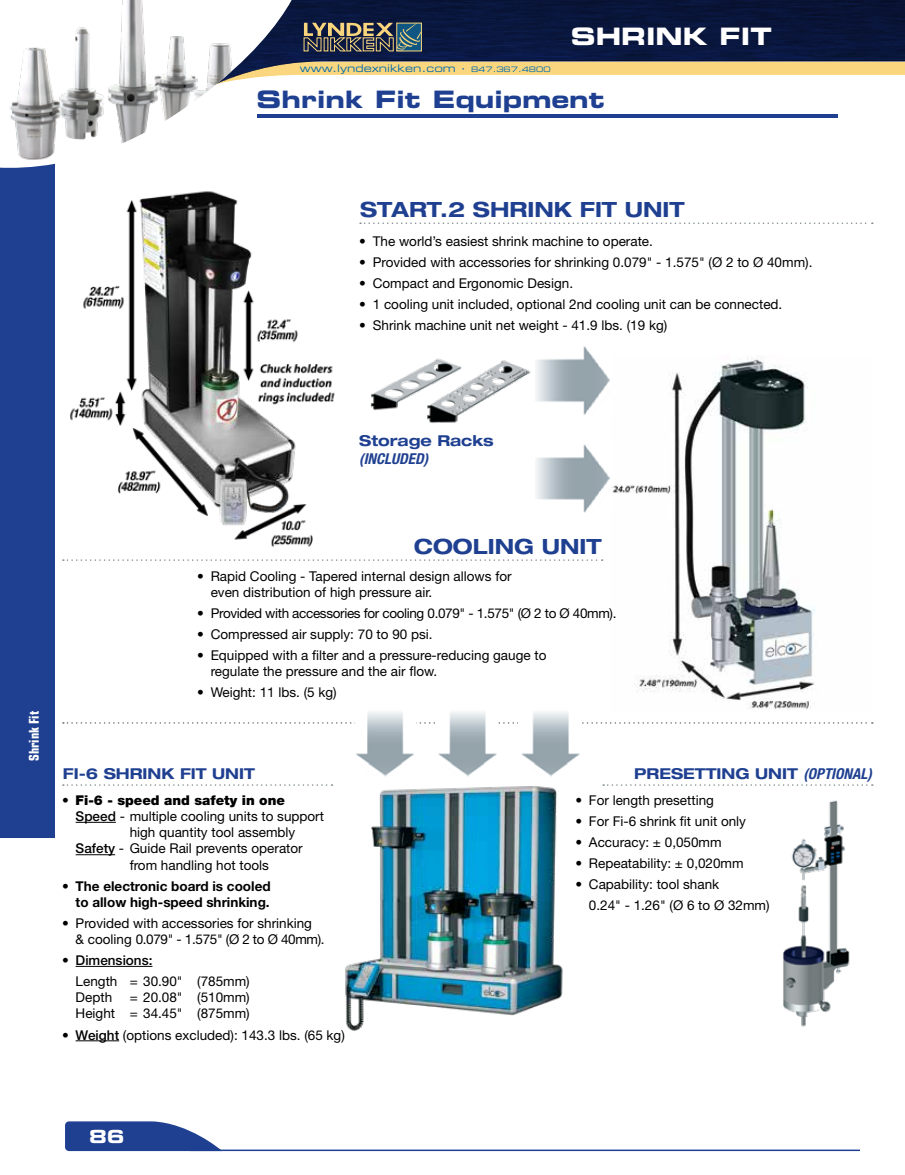
<style>
.page{position:relative;width:905px;height:1175px;background:#fff}
.page>*{position:absolute;margin:0;border:0;box-sizing:border-box;transform-origin:0 0}
.t1{font:24px "Eurostile LT Std Bold Ex 2";color:#1f4091}
.t2{font:24px "Eurostile LT Std Bold Ex 2";color:#fff}
.t3{font:700 expanded 21px "Helvetica Neue LT Std";color:#1f4091}
.t4{font:18px "Eurostile LT Std Bold Ex 2";color:#fff}
.t5{font:700 expanded 15px "Helvetica Neue LT Std";color:#1f4091}
.t6{font:italic 700 condensed 15px "Helvetica Neue LT Std";color:#1f4091}
.t7{font:13.5px/16.2px "Helvetica Neue LT Std";color:#000}
.t8{font:13.5px "Helvetica Neue LT Std";letter-spacing:-.025em;color:#000}
.t9{font:700 13.5px/16.2px "Helvetica Neue LT Std";color:#000;text-align:right}
.t10{font:900 13.5px "Helvetica Neue LT Std";color:#000}
.t11{font:500 13.5px "Helvetica Neue LT Std";color:#000}
.t12{font:700 condensed 13.5px "Eurostile LT Std";color:#fff}
.t13{font:10.5px "Eurostile LT Std Ex 2";color:#0068ad}
.s1{font-size:7.5px}
.s2{font-style:italic;font-stretch:condensed}
.s3{font-weight:500}
</style>
<div class="page">
<div style="left:0;top:54px;width:54px;height:783px;background:#1f4091"></div>
<img style="left:305px;top:0;width:599px;height:118px">
<svg style="left:65px;top:1121px;width:155px;height:30px;background:#435ea2"></svg>
<hr style="left:190px;top:1149px;width:669px;height:2px;background:#1f4091">
<svg style="left:54px;top:0;width:251px;height:193px"></svg>
<img style="left:0;top:0;width:265px;height:168px">
<svg style="left:303px;top:23px;width:118px;height:29px;background:#5e6460"></svg>
<hr style="left:256px;top:114px;width:581px;height:3px;background:#1f4091">
<img style="left:66px;top:185px;width:269px;height:362px">
<img style="left:345px;top:786px;width:218px;height:245px">
<img style="left:783px;top:800px;width:67px;height:227px">
<svg style="left:360px;top:222px;width:512px;height:2px"></svg>
<svg style="left:63px;top:559px;width:539px;height:2px"></svg>
<svg style="left:603px;top:784px;width:269px;height:1px"></svg>
<svg style="left:63px;top:784px;width:269px;height:1px"></svg>
<hr style="left:76px;top:822px;width:40px;height:1px;background:#000">
<hr style="left:76px;top:854px;width:39px;height:1px;background:#000">
<hr style="left:76px;top:966px;width:76px;height:1px;background:#000">
<hr style="left:76px;top:1040px;width:43px;height:1px;background:#000">
<svg style="left:63px;top:722px;width:809px;height:1px"></svg>
<img style="left:519px;top:712px;width:60px;height:65px">
<img style="left:355px;top:712px;width:61px;height:65px">
<img style="left:437px;top:712px;width:60px;height:65px">
<img style="left:611px;top:356px;width:204px;height:354px">
<img style="left:537px;top:346px;width:73px;height:69px">
<img style="left:536px;top:444px;width:74px;height:69px">
<img style="left:370px;top:358px;width:167px;height:65px">
<p class="t13" style="left:300px;top:61px;width:252px">www.lyndexnikken.com · <span class="s1">847.367.4800</span></p>
<h1 class="t2" style="left:570px;top:20px;width:202px">SHRINK FIT</h1>
<h1 class="t1" style="left:256px;top:83px;width:349px">Shrink Fit Equipment</h1>
<h2 class="t3" style="left:360px;top:196px;width:326px">START.2 SHRINK FIT UNIT</h2>
<p class="t7" style="left:359px;top:232px;width:295px">• The world’s easiest shrink machine to operate.</p>
<p class="t7" style="left:359px;top:253px;width:454px">• Provided with accessories for shrinking 0.079" - 1.575" (Ø 2 to Ø 40mm).</p>
<p class="t7" style="left:359px;top:274px;width:215px">• Compact and Ergonomic Design.</p>
<p class="t7" style="left:359px;top:295px;width:424px">• 1 cooling unit included, optional 2nd cooling unit can be connected.</p>
<p class="t7" style="left:359px;top:316px;width:309px">• Shrink machine unit net weight - 41.9 lbs. (19 kg)</p>
<p class="t5" style="left:359px;top:431px;width:136px">Storage Racks</p>
<p class="t6" style="left:359px;top:450px;width:70px">(INCLUDED)</p>
<p class="t12" style="left:26px;top:761px;width:51px;rotate:-90deg">Shrink Fit</p>
<h2 class="t3" style="left:414px;top:533px;width:189px">COOLING UNIT</h2>
<p class="t7" style="left:211px;top:567px;width:302px;text-indent:-14px">• Rapid Cooling - Tapered internal design allows for even distribution of high pressure air.</p>
<p class="t8" style="left:197px;top:605px;width:421px">• Provided with accessories for cooling 0.079" - 1.575" (Ø 2 to Ø 40mm).</p>
<p class="t7" style="left:197px;top:625px;width:237px">• Compressed air supply: 70 to 90 psi.</p>
<p class="t7" style="left:211px;top:646px;width:337px;text-indent:-14px">• Equipped with a filter and a pressure-reducing gauge to regulate the pressure and the air flow.</p>
<p class="t7" style="left:197px;top:684px;width:141px">• Weight: 11 lbs. (5 kg)</p>
<p class="t5" style="left:63px;top:764px;width:193px">FI-6 SHRINK FIT UNIT</p>
<p class="t5" style="left:634px;top:764px;width:239px">PRESETTING UNIT <span class="s2">(OPTIONAL)</span></p>
<p class="t10" style="left:62px;top:792px;width:224px">• Fi-6 - speed and safety in one</p>
<p class="t7" style="left:76px;top:808px;width:250px"><span class="s3">Speed</span> - multiple cooling units to support</p>
<p class="t7" style="left:130px;top:824px;width:167px">high quantity tool assembly</p>
<p class="t7" style="left:76px;top:840px;width:229px"><span class="s3">Safety</span> - Guide Rail prevents operator</p>
<p class="t7" style="left:130px;top:856px;width:141px">from handling hot tools</p>
<p class="t9" style="left:62px;top:877px;width:210px">• The electronic board is cooled to allow high-speed shrinking.</p>
<p class="t7" style="left:76px;top:914px;width:250px;text-indent:-14px">• Provided with accessories for shrinking<br>&amp; cooling 0.079" - 1.575" (Ø 2 to Ø 40mm).</p>
<p class="t11" style="left:62px;top:952px;width:92px">• Dimensions:</p>
<p class="t7" style="left:76px;top:973px;width:176px">Length = 30.90" (785mm)<br>Depth</p>
<p class="t7" style="left:575px;top:791px;width:140px">• For length presetting</p>
<p class="t7" style="left:575px;top:812px;width:172px">• For Fi-6 shrink fit unit only</p>
<p class="t7" style="left:575px;top:833px;width:148px">• Accuracy: ± 0,050mm</p>
<p class="t7" style="left:575px;top:854px;width:170px">• Repeatability: ± 0,020mm</p>
<p class="t7" style="left:589px;top:873px;width:182px;line-height:21px;text-indent:-14px">• Capability: tool shank<br>0.24" - 1.26" (Ø 6 to Ø 32mm)</p>
<p class="t7" style="left:76px;top:989px;width:176px;text-align:right">= 20.08" (510mm)<br>Height = 34.45" (875mm)</p>
<p class="t7" style="left:62px;top:1026px;width:284px"><span class="s3">• Weight</span> (options excluded): 143.3 lbs. (65 kg)</p>
<h3 class="t4" style="left:89px;top:1123px;width:37px">86</h3>
</div>
